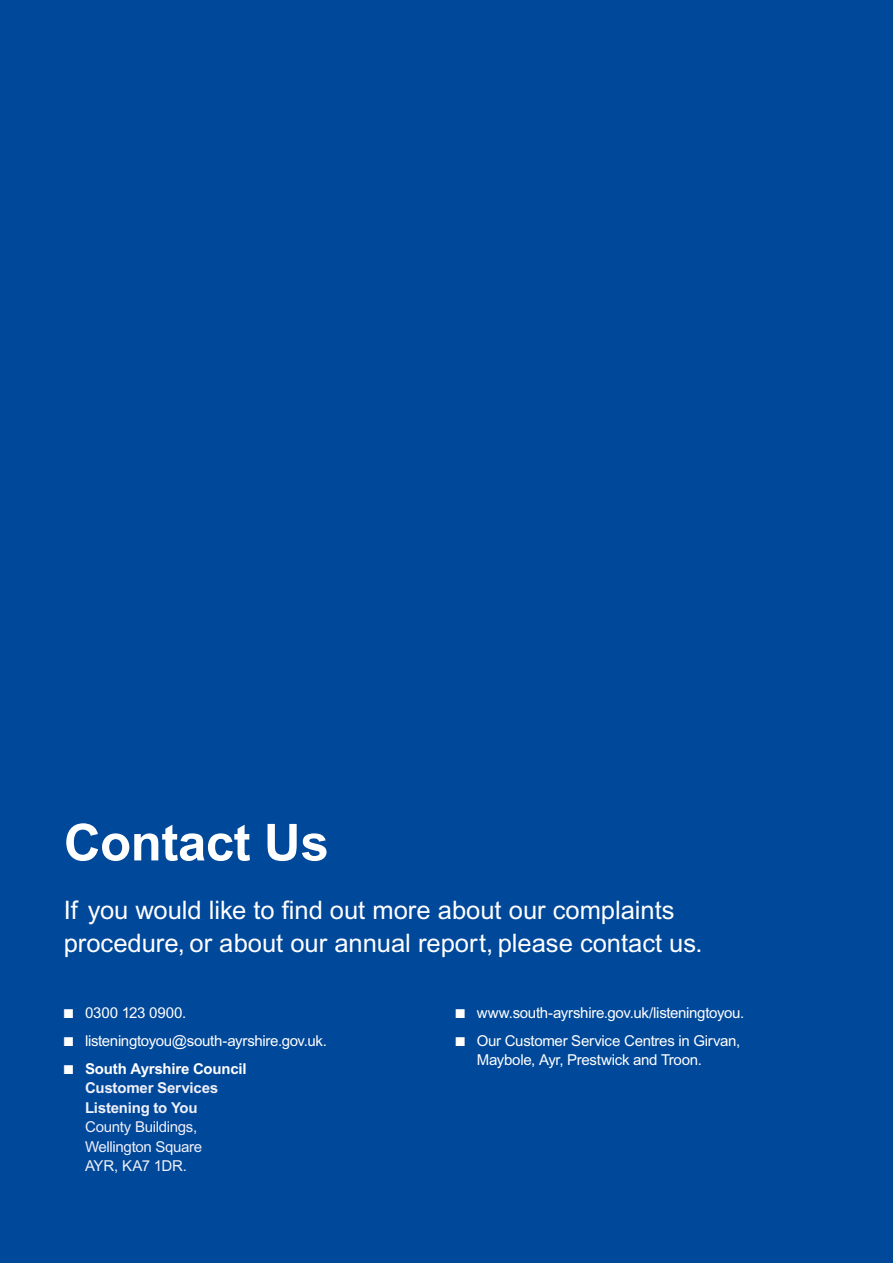
<style>
.page{position:relative;width:893px;height:1263px;background:#00489a}
.page>*{position:absolute;margin:0;border:0;box-sizing:border-box;transform-origin:0 0}
.t1{font:700 51px "Arial";letter-spacing:-.01em;color:#fff}
.t2{font:25.5px/33px "Arial";color:#fff}
.t3{font:15px/19.5px "Arial";letter-spacing:-.02em;color:#fff}
.t4{font:700 15px/19.5px "Arial";letter-spacing:-.015em;color:#f0f0f9}
.t5{font:15px/19.5px "Arial";letter-spacing:-.02em;color:#f0f0f9}
.s1{color:#fff}
</style>
<div class="page">
<h1 class="t1" style="left:64px;top:812px;width:266px">Contact Us</h1>
<h2 class="t2" style="left:64px;top:894px;width:640px">If you would like to find out more about our complaints procedure, or about our annual report, please contact us.</h2>
<p class="t3" style="left:64px;top:1003px;width:124px">■ 0300 123 0900.</p>
<p class="t3" style="left:64px;top:1031px;width:265px">■ listeningtoyou@south-ayrshire.gov.uk.</p>
<p class="t4" style="left:85px;top:1058px;width:163px;text-indent:-21px"><span class="s1">■ South Ayrshire Council<br></span>Customer Services<br>Listening to You</p>
<p class="t5" style="left:85px;top:1117px;width:119px">County Buildings,<br>Wellington Square<br>AYR, KA7 1DR.</p>
<p class="t3" style="left:455px;top:1003px;width:290px">■ www.south-ayrshire.gov.uk/listeningtoyou.</p>
<p class="t3" style="left:477px;top:1031px;width:265px;text-indent:-21px">■ Our Customer Service Centres in Girvan,<br>Maybole, Ayr, Prestwick and Troon.</p>
</div>
